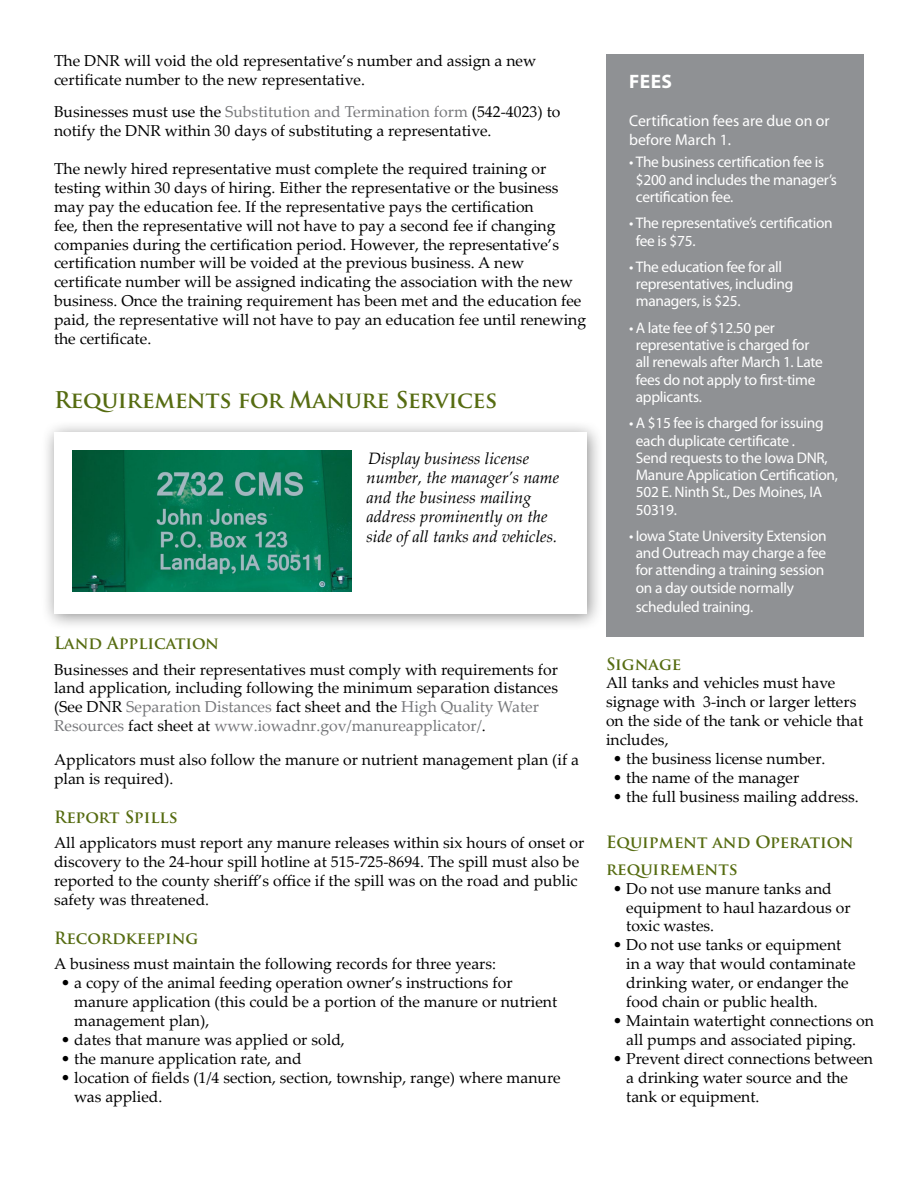
<style>
.page{position:relative;width:918px;height:1188px;background:#fff}
.page>*{position:absolute;margin:0;border:0;box-sizing:border-box;transform-origin:0 0}
.t1{font:700 22.5px "Trajan Pro";letter-spacing:-.015em;color:#566c11}
.t2{font:700 19.5px "Myriad Pro";color:#fff}
.t3{font:italic 16.5px/19.5px "Palatino Linotype";color:#000}
.t4{font:700 16.5px/27px "Trajan Pro";color:#566c11}
.t5{font:15.75px/18.9px "Palatino Linotype";color:#000}
.t6{font:15.75px/18.9px "Myriad Pro";color:#fff}
.t7{font:15.3px/17.2px "Myriad Pro";letter-spacing:-.02em;color:#fff}
.s1{color:#77787b}
</style>
<div class="page">
<div style="left:41px;top:419px;width:563px;height:212px;background:#000;opacity:.44"></div>
<div style="left:54px;top:432px;width:532px;height:181px;background:#fff"></div>
<img style="left:73px;top:450px;width:279px;height:141px">
<div style="left:606px;top:54px;width:258px;height:582px;background:#8f9194"></div>
<p class="t5" style="left:54px;top:50px;width:484px">The DNR will void the old representative’s number and assign a new certificate number to the new representative.</p>
<p class="t5" style="left:54px;top:102px;width:508px">Businesses must use the <span class="s1">Substitution and Termination form</span> (542-4023) to notify the DNR within 30 days of substituting a representative.</p>
<p class="t5" style="left:54px;top:158px;width:534px">The newly hired representative must complete the required training or testing within 30 days of hiring. Either the representative or the business may pay the education fee. If the representative pays the certification<br>fee, then the representative will not have to pay a second fee if changing companies during the certification period. However, the representative’s certification number will be voided at the previous business. A new certificate number will be assigned indicating the association with the new business. Once the training requirement has been met and the education fee paid, the representative will not have to pay an education fee until renewing the certificate.</p>
<h1 class="t1" style="left:54px;top:386px;width:445px">Requirements for Manure Services</h1>
<p class="t3" style="left:367px;top:447px;width:194px">Display business license number, the manager’s name and the business mailing address prominently on the side of all tanks and vehicles.</p>
<p class="t4" style="left:54px;top:630px;width:167px">Land Application</p>
<p class="t5" style="left:54px;top:659px;width:506px">Businesses and their representatives must comply with requirements for land application, including following the minimum separation distances (See DNR <span class="s1">Separation Distances</span> fact sheet and the <span class="s1">High Quality Water Resources</span> fact sheet at <span class="s1">www.iowadnr.gov/manureapplicator/</span>.</p>
<p class="t5" style="left:54px;top:750px;width:527px">Applicators must also follow the manure or nutrient management plan (if a plan is required).</p>
<p class="t4" style="left:54px;top:803px;width:125px">Report Spills</p>
<p class="t5" style="left:54px;top:833px;width:532px">All applicators must report any manure releases within six hours of onset or discovery to the 24-hour spill hotline at 515-725-8694. The spill must also be reported to the county sheriff’s office if the spill was on the road and public safety was threatened.</p>
<p class="t4" style="left:54px;top:924px;width:146px">Recordkeeping</p>
<p class="t5" style="left:54px;top:954px;width:444px">A business must maintain the following records for three years:</p>
<p class="t5" style="left:74px;top:973px;width:485px;text-indent:-13px">• a copy of the animal feeding operation owner’s instructions for manure application (this could be a portion of the manure or nutrient management plan),</p>
<p class="t5" style="left:61px;top:1030px;width:286px">• dates that manure was applied or sold,</p>
<p class="t5" style="left:61px;top:1048px;width:243px">• the manure application rate, and</p>
<p class="t5" style="left:74px;top:1067px;width:488px;text-indent:-13px">• location of fields (1/4 section, section, township, range) where manure was applied.</p>
<p class="t2" style="left:629px;top:69px;width:44px">FEES</p>
<p class="t6" style="left:629px;top:111px;width:202px">Certification fees are due on or before March 1.</p>
<p class="t7" style="left:636px;top:153px;width:203px;text-indent:-7px">• The business certification fee is $200 and includes the manager’s certification fee.</p>
<p class="t7" style="left:636px;top:214px;width:198px;text-indent:-7px">• The representative’s certification fee is $75.</p>
<p class="t7" style="left:636px;top:258px;width:159px;text-indent:-7px">• The education fee for all representatives, including managers, is $25.</p>
<p class="t7" style="left:636px;top:319px;width:188px;text-indent:-7px">• A late fee of $12.50 per representative is charged for all renewals after March 1. Late fees do not apply to first-time applicants.</p>
<p class="t7" style="left:636px;top:414px;width:204px;text-indent:-7px">• A $15 fee is charged for issuing each duplicate certificate .<br>Send requests to the Iowa DNR,<br>Manure Application Certification,<br>502 E. Ninth St., Des Moines, IA<br>50319.</p>
<p class="t7" style="left:636px;top:527px;width:192px;text-indent:-7px">• Iowa State University Extension and Outreach may charge a fee for attending a training session on a day outside normally</p>
<p class="t7" style="left:636px;top:598px;width:119px">scheduled training.</p>
<p class="t4" style="left:606px;top:650px;width:77px">Signage</p>
<p class="t5" style="left:606px;top:673px;width:259px">All tanks and vehicles must have signage with 3-inch or larger letters on the side of the tank or vehicle that includes,</p>
<p class="t5" style="left:613px;top:749px;width:214px">• the business license number.</p>
<p class="t5" style="left:613px;top:768px;width:188px">• the name of the manager</p>
<p class="t5" style="left:613px;top:786px;width:248px">• the full business mailing address.</p>
<p class="t4" style="left:606px;top:828px;width:249px">Equipment and Operation requirements</p>
<p class="t5" style="left:626px;top:878px;width:226px;text-indent:-13px">• Do not use manure tanks and equipment to haul hazardous or toxic wastes.</p>
<p class="t5" style="left:626px;top:935px;width:231px;text-indent:-13px">• Do not use tanks or equipment in a way that would contaminate drinking water, or endanger the food chain or public health.</p>
<p class="t5" style="left:613px;top:1011px;width:263px;text-align:center">• Maintain watertight connections on all pumps and associated piping.</p>
<p class="t5" style="left:626px;top:1048px;width:248px;text-indent:-13px">• Prevent direct connections between a drinking water source and the tank or equipment.</p>
</div>
